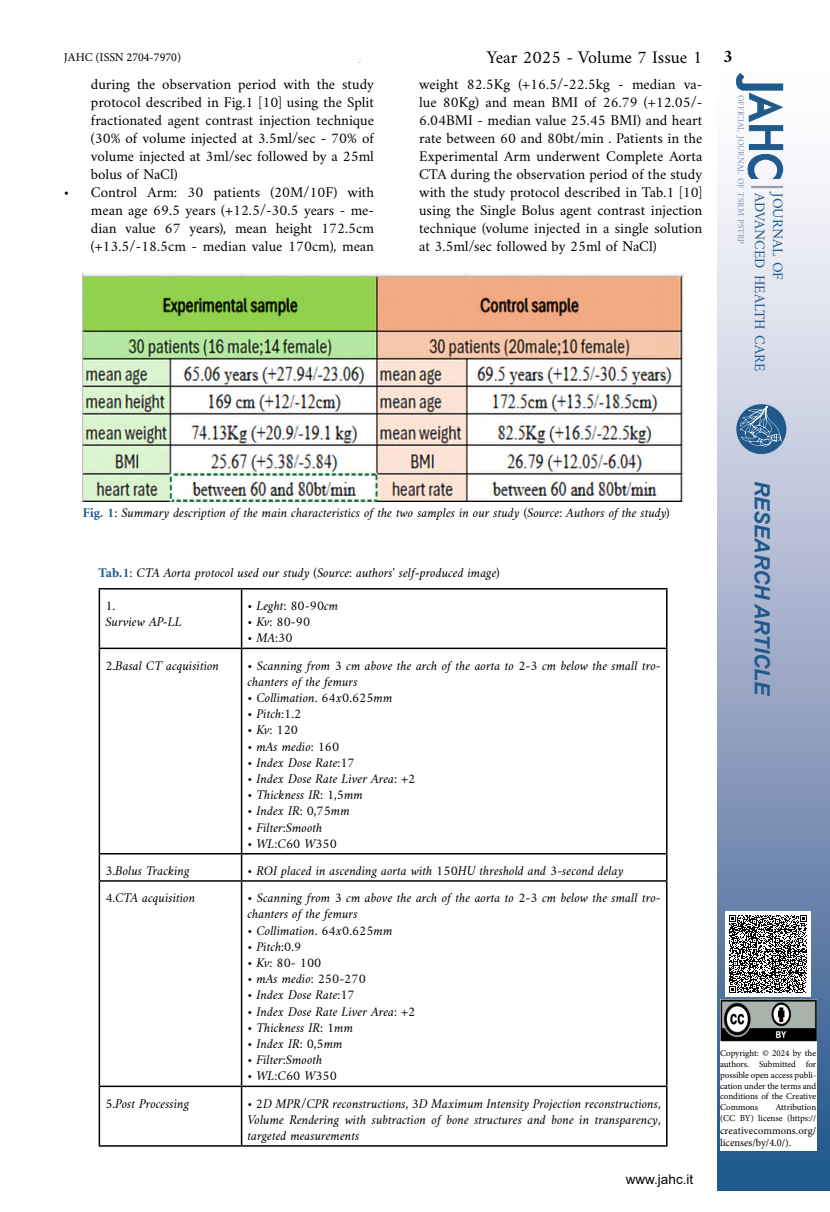
<style>
.page{position:relative;width:830px;height:1212px;background:#fff}
.page>*{position:absolute;margin:0;border:0;box-sizing:border-box;transform-origin:0 0}
.t1{font:italic 700 21px "Arial";letter-spacing:-.01em;color:#205a8c}
.t2{font:18px "Amiri";color:#000}
.t3{font:15px/18px "Amiri";color:#000;text-align:justify}
.t4{font:14.7px/18px "Amiri";color:#205a8c}
.t5{font:italic 13.5px/16.2px "Amiri";color:#000}
.t6{font:13.5px "Arial";color:#000}
.t7{font:12px "Minion Pro";color:#000}
.t8{font:10.5px/12.6px "Minion Pro";color:#000}
.t9{font:9px/10.8px "Minion Pro";letter-spacing:-.005em;color:#000;text-align:justify}
.t10{font:8.85px "Amiri";color:#8093b7}
.s1{font-weight:700}
.s2{font-weight:700;font-style:normal;color:#205a8c}
</style>
<div class="page">
<svg style="left:717px;top:83px;width:112px;height:1107px;background:#acb8d0"></svg>
<div style="left:736px;top:404px;width:50px;height:50px;background:#205a8c;border-radius:50%"></div>
<svg style="left:739px;top:406px;width:42px;height:40px"></svg>
<svg style="left:734px;top:73px;width:49px;height:106px"></svg>
<hr style="left:750px;top:186px;width:32px;height:2px;background:#9d9d9c">
<div style="left:719px;top:1041px;width:96px;height:109px;background:#fff"></div>
<img style="left:719px;top:999px;width:96px;height:42px">
<div style="left:725px;top:911px;width:85px;height:85px;background:#fff"></div>
<svg style="left:729px;top:915px;width:77px;height:77px"></svg>
<img style="left:83px;top:274px;width:600px;height:228px">
<hr style="left:99px;top:588px;width:142px;height:1px;background:#000">
<hr style="left:99px;top:589px;width:1px;height:59px;background:#000">
<hr style="left:241px;top:588px;width:426px;height:1px;background:#000">
<hr style="left:241px;top:589px;width:1px;height:59px;background:#000">
<hr style="left:665px;top:589px;width:2px;height:59px;background:#000">
<hr style="left:99px;top:648px;width:142px;height:1px;background:#000">
<hr style="left:99px;top:649px;width:1px;height:204px;background:#000">
<hr style="left:241px;top:648px;width:426px;height:1px;background:#000">
<hr style="left:241px;top:649px;width:1px;height:204px;background:#000">
<hr style="left:665px;top:649px;width:2px;height:204px;background:#000">
<hr style="left:99px;top:853px;width:142px;height:1px;background:#000">
<svg style="left:99px;top:854px;width:1px;height:26px"></svg>
<hr style="left:241px;top:853px;width:426px;height:1px;background:#000">
<svg style="left:241px;top:854px;width:1px;height:26px"></svg>
<hr style="left:665px;top:854px;width:2px;height:26px;background:#000">
<hr style="left:99px;top:880px;width:142px;height:2px;background:#000">
<hr style="left:99px;top:882px;width:1px;height:203px;background:#000">
<hr style="left:241px;top:880px;width:426px;height:2px;background:#000">
<hr style="left:241px;top:882px;width:1px;height:203px;background:#000">
<hr style="left:665px;top:882px;width:2px;height:203px;background:#000">
<hr style="left:99px;top:1085px;width:142px;height:2px;background:#000">
<hr style="left:99px;top:1087px;width:1px;height:58px;background:#000">
<hr style="left:241px;top:1085px;width:426px;height:2px;background:#000">
<hr style="left:241px;top:1087px;width:1px;height:58px;background:#000">
<hr style="left:665px;top:1087px;width:2px;height:58px;background:#000">
<hr style="left:99px;top:1145px;width:142px;height:2px;background:#000">
<hr style="left:241px;top:1145px;width:426px;height:2px;background:#000">
<p class="t7" style="left:64px;top:49px;width:119px">JAHC (ISSN 2704-7970)</p>
<h2 class="t2" style="left:486px;top:46px;width:247px">Year 2025 - Volume 7 Issue 1 <span class="s1">3</span></h2>
<p class="t3" style="left:91px;top:75px;width:284px">during the observation period with the study protocol described in Fig.1 [10] using the Split fractionated agent contrast injection technique (30% of volume injected at 3.5ml/sec - 70% of volume injected at 3ml/sec followed by a 25ml bolus of NaCl)</p>
<p class="t3" style="left:91px;top:183px;width:284px;text-indent:-27px">• Control Arm: 30 patients (20M/10F) with mean age 69.5 years (+12.5/-30.5 years - me&shy;dian value 67 years), mean height 172.5cm (+13.5/-18.5cm - median value 170cm), mean</p>
<p class="t3" style="left:419px;top:75px;width:284px">weight 82.5Kg (+16.5/-22.5kg - median va&shy;lue 80Kg) and mean BMI of 26.79 (+12.05/- 6.04BMI - median value 25.45 BMI) and heart rate between 60 and 80bt/min . Patients in the Experimental Arm underwent Complete Aorta CTA during the observation period of the study with the study protocol described in Tab.1 [10] using the Single Bolus agent contrast injection technique (volume injected in a single solution at 3.5ml/sec followed by 25ml of NaCl)</p>
<p class="t10" style="left:745px;top:95px;width:151px;rotate:90deg">official journal of tsrm pstrp</p>
<p class="t4" style="left:786px;top:193px;width:179px;rotate:90deg">journal of<br>advanced health care</p>
<p class="t5" style="left:83px;top:504px;width:588px"><span class="s2">Fig. 1</span>: Summary description of the main characteristics of the two samples in our study (Source: Authors of the study)</p>
<p class="t5" style="left:99px;top:564px;width:402px"><span class="s2">Tab.1</span>: CTA Aorta protocol used our study (Source: authors' self-produced image)</p>
<p class="t5" style="left:105px;top:597px;width:78px">1.<br>Surview AP-LL</p>
<p class="t5" style="left:247px;top:597px;width:92px">• Leght: 80-90cm</p>
<p class="t5" style="left:247px;top:613px;width:64px">• Kv: 80-90</p>
<p class="t5" style="left:247px;top:630px;width:46px">• MA:30</p>
<p class="t5" style="left:105px;top:657px;width:115px">2.Basal CT acquisition</p>
<p class="t5" style="left:247px;top:657px;width:414px">• Scanning from 3 cm above the arch of the aorta to 2-3 cm below the small tro&shy;chanters of the femurs</p>
<p class="t5" style="left:247px;top:689px;width:146px">• Collimation. 64x0.625mm</p>
<p class="t5" style="left:247px;top:705px;width:55px">• Pitch:1.2</p>
<p class="t5" style="left:247px;top:721px;width:52px">• Kv: 120</p>
<p class="t5" style="left:247px;top:738px;width:93px">• mAs medio: 160</p>
<p class="t5" style="left:247px;top:754px;width:109px">• Index Dose Rate:17</p>
<p class="t5" style="left:247px;top:770px;width:169px">• Index Dose Rate Liver Area: +2</p>
<p class="t5" style="left:247px;top:786px;width:117px">• Thickness IR: 1,5mm</p>
<p class="t5" style="left:247px;top:802px;width:104px">• Index IR: 0,75mm</p>
<p class="t5" style="left:247px;top:819px;width:76px">• Filter:Smooth</p>
<p class="t5" style="left:247px;top:835px;width:91px">• WL:C60 W350</p>
<p class="t5" style="left:105px;top:862px;width:86px">3.Bolus Tracking</p>
<p class="t5" style="left:247px;top:862px;width:377px">• ROI placed in ascending aorta with 150HU threshold and 3-second delay</p>
<p class="t5" style="left:105px;top:889px;width:91px">4.CTA acquisition</p>
<p class="t5" style="left:247px;top:889px;width:414px">• Scanning from 3 cm above the arch of the aorta to 2-3 cm below the small tro&shy;chanters of the femurs</p>
<p class="t5" style="left:247px;top:922px;width:146px">• Collimation. 64x0.625mm</p>
<p class="t5" style="left:247px;top:938px;width:55px">• Pitch:0.9</p>
<p class="t5" style="left:247px;top:954px;width:75px">• Kv: 80- 100</p>
<p class="t5" style="left:247px;top:970px;width:120px">• mAs medio: 250-270</p>
<p class="t5" style="left:247px;top:986px;width:109px">• Index Dose Rate:17</p>
<p class="t5" style="left:247px;top:1003px;width:169px">• Index Dose Rate Liver Area: +2</p>
<p class="t5" style="left:247px;top:1019px;width:107px">• Thickness IR: 1mm</p>
<p class="t5" style="left:247px;top:1035px;width:96px">• Index IR: 0,5mm</p>
<p class="t5" style="left:247px;top:1051px;width:76px">• Filter:Smooth</p>
<p class="t5" style="left:247px;top:1067px;width:91px">• WL:C60 W350</p>
<p class="t5" style="left:105px;top:1095px;width:85px">5.Post Processing</p>
<p class="t5" style="left:247px;top:1095px;width:414px;text-align:justify">• 2D MPR/CPR reconstructions, 3D Maximum Intensity Projection reconstructions, Volume Rendering with subtraction of bone structures and bone in transparency, targeted measurements</p>
<p class="t6" style="left:625px;top:1170px;width:69px">www.jahc.it</p>
<h1 class="t1" style="left:775px;top:481px;width:216px;rotate:90deg">RESEARCH ARTICLE</h1>
<p class="t9" style="left:719px;top:1048px;width:98px">Copyright: © 2024 by the authors. Submitted for possible open access publi&shy;cation under the terms and conditions of the Creative Commons</p>
<p class="t9" style="left:719px;top:1102px;width:98px;text-align:right">Attribution<br>(CC BY) license (https://</p>
<p class="t8" style="left:719px;top:1124px;width:98px">creativecommons.org/ licenses/by/4.0/).</p>
</div>
